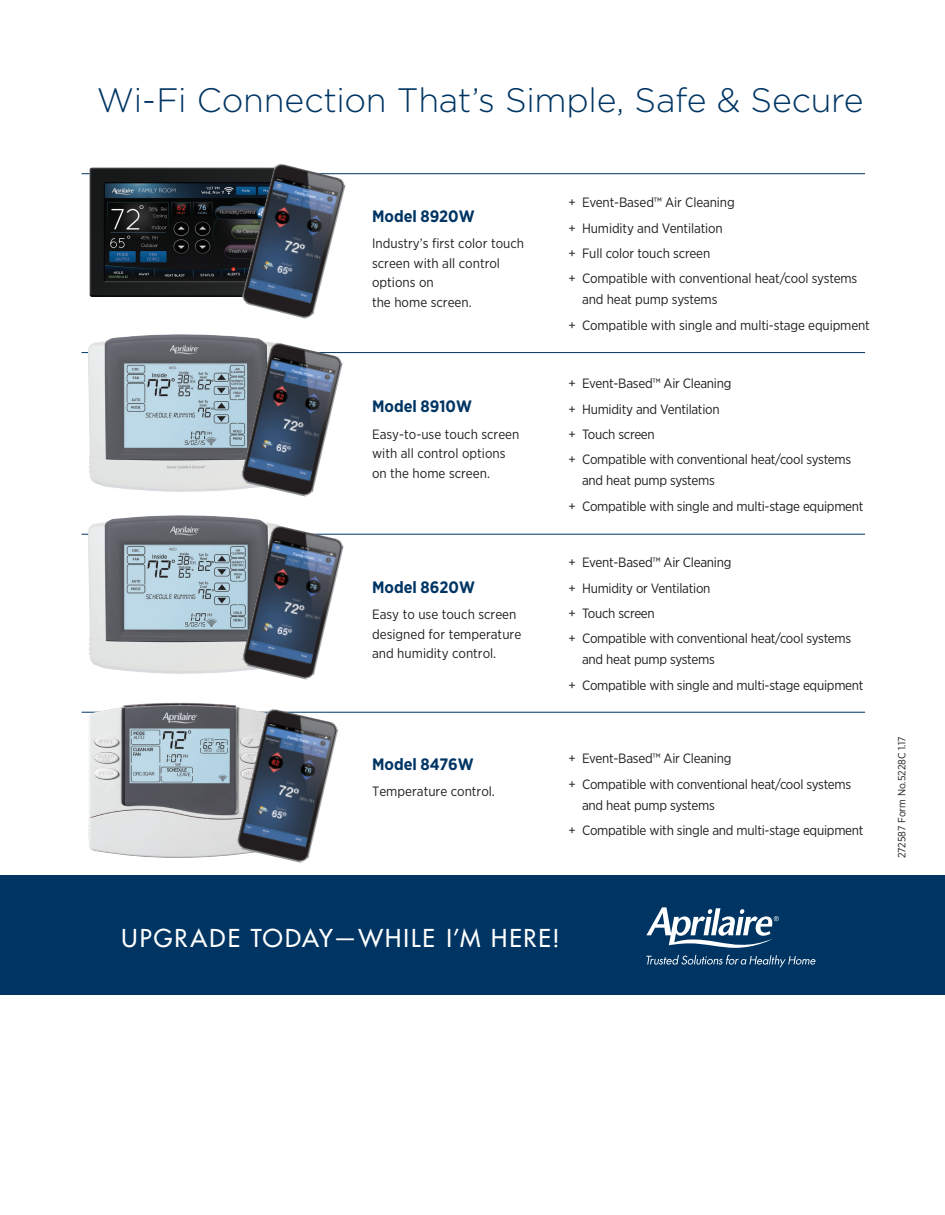
<style>
.page{position:relative;width:945px;height:1215px;background:#fff}
.page>*{position:absolute;margin:0;border:0;box-sizing:border-box;transform-origin:0 0}
.t1{font:300 33.9px "Gotham";letter-spacing:-.01em;color:#003563}
.t2{font:500 24px "Futura LT Pro";letter-spacing:.085em;color:#fff}
.NEW_List_Head{font:700 16.5px "Gotham Narrow";color:#003563}
.t3{font:13.5px/21px "Gotham Narrow";letter-spacing:-.02em;color:#231f20}
.t4{font:13.5px/19.5px "Gotham Narrow";color:#231f20}
.NEW_List_Head-2{font:10.5px "Gotham Narrow";color:#231f20}
</style>
<div class="page">
<div style="left:0;top:875px;width:945px;height:120px;background:#003563"></div>
<svg style="left:646px;top:907px;width:133px;height:41px"></svg>
<svg style="left:646px;top:955px;width:170px;height:12px"></svg>
<hr style="left:82px;top:712px;width:783px;height:1px;background:#003563">
<img style="left:87px;top:703px;width:153px;height:155px">
<img style="left:236px;top:708px;width:103px;height:155px">
<hr style="left:82px;top:352px;width:783px;height:1px;background:#003563">
<img style="left:84px;top:334px;width:182px;height:158px">
<img style="left:240px;top:342px;width:104px;height:155px">
<hr style="left:82px;top:534px;width:783px;height:1px;background:#003563">
<img style="left:83px;top:515px;width:191px;height:159px">
<img style="left:241px;top:524px;width:104px;height:156px">
<hr style="left:82px;top:173px;width:783px;height:1px;background:#003563">
<img style="left:86px;top:167px;width:155px;height:130px">
<img style="left:241px;top:164px;width:106px;height:155px">
<p class="t1" style="left:97px;top:79px;width:768px">Wi-Fi Connection That’s Simple, Safe &amp; Secure</p>
<p class="NEW_List_Head" style="left:372px;top:206px;width:104px">Model 8920W</p>
<p class="t4" style="left:372px;top:234px;width:154px">Industry’s first color touch screen with all control options on<br>the home screen.</p>
<p class="NEW_List_Head" style="left:372px;top:396px;width:101px">Model 8910W</p>
<p class="t4" style="left:372px;top:424px;width:149px">Easy-to-use touch screen with all control options on the home screen.</p>
<p class="NEW_List_Head" style="left:372px;top:576px;width:104px">Model 8620W</p>
<p class="t4" style="left:372px;top:604px;width:151px">Easy to use touch screen designed for temperature and humidity control.</p>
<p class="NEW_List_Head" style="left:372px;top:754px;width:103px">Model 8476W</p>
<p class="t4" style="left:372px;top:782px;width:124px">Temperature control.</p>
<p class="t3" style="left:569px;top:192px;width:168px">+ Event-Based™ Air Cleaning</p>
<p class="t3" style="left:569px;top:217px;width:156px">+ Humidity and Ventilation</p>
<p class="t3" style="left:569px;top:242px;width:143px">+ Full color touch screen</p>
<p class="t3" style="left:582px;top:268px;width:277px;text-indent:-14px">+ Compatible with conventional heat/cool systems and heat pump systems</p>
<p class="t3" style="left:569px;top:314px;width:303px">+ Compatible with single and multi-stage equipment</p>
<p class="t3" style="left:569px;top:373px;width:164px">+ Event-Based™ Air Cleaning</p>
<p class="t3" style="left:569px;top:398px;width:153px">+ Humidity and Ventilation</p>
<p class="t3" style="left:569px;top:424px;width:88px">+ Touch screen</p>
<p class="t3" style="left:582px;top:449px;width:271px;text-indent:-14px">+ Compatible with conventional heat/cool systems and heat pump systems</p>
<p class="t3" style="left:569px;top:495px;width:296px">+ Compatible with single and multi-stage equipment</p>
<p class="t3" style="left:569px;top:552px;width:164px">+ Event-Based™ Air Cleaning</p>
<p class="t3" style="left:569px;top:577px;width:143px">+ Humidity or Ventilation</p>
<p class="t3" style="left:569px;top:603px;width:88px">+ Touch screen</p>
<p class="t3" style="left:582px;top:628px;width:271px;text-indent:-14px">+ Compatible with conventional heat/cool systems and heat pump systems</p>
<p class="t3" style="left:569px;top:674px;width:296px">+ Compatible with single and multi-stage equipment</p>
<p class="t3" style="left:569px;top:748px;width:164px">+ Event-Based™ Air Cleaning</p>
<p class="t3" style="left:582px;top:773px;width:271px;text-indent:-14px">+ Compatible with conventional heat/cool systems and heat pump systems</p>
<p class="t3" style="left:569px;top:820px;width:296px">+ Compatible with single and multi-stage equipment</p>
<p class="t2" style="left:122px;top:920px;width:440px">UPGRADE TODAY—WHILE I’M HERE!</p>
<p class="NEW_List_Head-2" style="left:895px;top:858px;width:124px;rotate:-90deg">272587 Form No.5228C 1.17</p>
</div>
